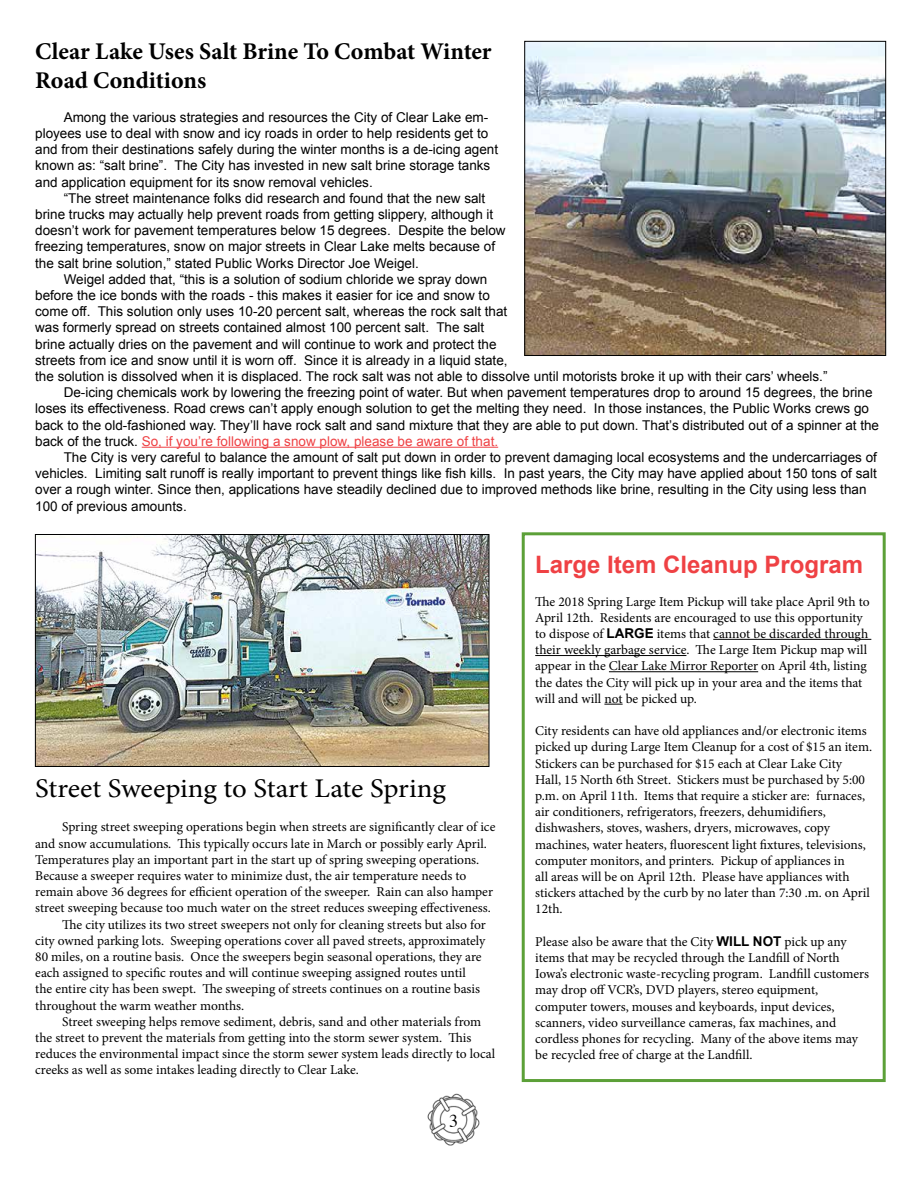
<style>
.page{position:relative;width:918px;height:1188px;background:#fff}
.page>*{position:absolute;margin:0;border:0;box-sizing:border-box;transform-origin:0 0}
.t1{font:27px "Minion Pro";letter-spacing:-.005em;color:#000;scale:1.07 1}
.t2{font:700 24px/28.8px "Minion Pro";color:#000}
.t3{font:700 24px "Arial";color:#ef4144}
.t4{font:18px "Times";color:#000}
.t5{font:13.5px/16.2px "Minion Pro";color:#000}
.t6{font:13.5px/16.2px "Arial";color:#000}
.t7{font:13.5px "Arial";color:#ef4144}
.s1{color:#000}
.s2{font-family:"Arial";font-weight:700}
</style>
<div class="page">
<img style="left:427px;top:1093px;width:53px;height:53px">
<hr style="left:142px;top:447px;width:356px;height:1px;background:#ef4144">
<img style="left:527px;top:43px;width:357px;height:311px">
<div style="left:525px;top:41px;width:361px;height:315px;border:1px solid #000"></div>
<img style="left:37px;top:536px;width:450px;height:229px">
<div style="left:35px;top:534px;width:454px;height:233px;border:1px solid #000"></div>
<hr style="left:713px;top:639px;width:158px;height:1px;background:#000">
<hr style="left:535px;top:655px;width:151px;height:1px;background:#000">
<hr style="left:609px;top:671px;width:149px;height:1px;background:#000">
<svg style="left:604px;top:704px;width:19px;height:1px"></svg>
<div style="left:522px;top:532px;width:364px;height:550px;border:3px solid #5ca038"></div>
<h2 class="t2" style="left:35px;top:36px;width:458px">Clear Lake Uses Salt Brine To Combat Winter<br>Road Conditions</h2>
<p class="t6" style="left:35px;top:109px;width:464px;text-indent:29px">Among the various strategies and resources the City of Clear Lake em&shy;ployees use to deal with snow and icy roads in order to help residents get to and from their destinations safely during the winter months is a de-icing agent known as: “salt brine”. The City has invested in new salt brine storage tanks and application equipment for its snow removal vehicles.</p>
<p class="t6" style="left:35px;top:190px;width:472px;text-indent:28px">“The street maintenance folks did research and found that the new salt brine trucks may actually help prevent roads from getting slippery, although it doesn’t work for pavement temperatures below 15 degrees. Despite the below freezing temperatures, snow on major streets in Clear Lake melts because of the salt brine solution,” stated Public Works Director Joe Weigel.</p>
<p class="t6" style="left:64px;top:271px;width:425px">Weigel added that, “this is a solution of sodium chloride we spray down</p>
<p class="t6" style="left:35px;top:287px;width:456px">before the ice bonds with the roads - this makes it easier for ice and snow to</p>
<p class="t6" style="left:35px;top:303px;width:474px">come off. This solution only uses 10-20 percent salt, whereas the rock salt that</p>
<p class="t6" style="left:35px;top:320px;width:451px">was formerly spread on streets contained almost 100 percent salt. The salt</p>
<p class="t6" style="left:35px;top:336px;width:463px">brine actually dries on the pavement and will continue to work and protect the</p>
<p class="t6" style="left:35px;top:352px;width:474px">streets from ice and snow until it is worn off. Since it is already in a liquid state,</p>
<p class="t6" style="left:35px;top:368px;width:794px">the solution is dissolved when it is displaced. The rock salt was not able to dissolve until motorists broke it up with their cars’ wheels.”</p>
<p class="t6" style="left:64px;top:384px;width:810px">De-icing chemicals work by lowering the freezing point of water. But when pavement temperatures drop to around 15 degrees, the brine</p>
<p class="t6" style="left:35px;top:401px;width:835px">loses its effectiveness. Road crews can’t apply enough solution to get the melting they need. In those instances, the Public Works crews go</p>
<p class="t6" style="left:35px;top:417px;width:845px">back to the old-fashioned way. They’ll have rock salt and sand mixture that they are able to put down. That’s distributed out of a spinner at the</p>
<p class="t7" style="left:35px;top:432px;width:465px"><span class="s1">back of the truck.</span> So, if you’re following a snow plow, please be aware of that.</p>
<p class="t6" style="left:64px;top:449px;width:815px">The City is very careful to balance the amount of salt put down in order to prevent damaging local ecosystems and the undercarriages of</p>
<p class="t6" style="left:35px;top:465px;width:843px">vehicles. Limiting salt runoff is really important to prevent things like fish kills. In past years, the City may have applied about 150 tons of salt</p>
<p class="t6" style="left:35px;top:482px;width:833px">over a rough winter. Since then, applications have steadily declined due to improved methods like brine, resulting in the City using less than</p>
<p class="t6" style="left:35px;top:498px;width:153px">100 of previous amounts.</p>
<h1 class="t1" style="left:35px;top:770px;width:385px">Street Sweeping to Start Late Spring</h1>
<p class="t5" style="left:62px;top:819px;width:435px">Spring street sweeping operations begin when streets are significantly clear of ice</p>
<p class="t5" style="left:35px;top:835px;width:453px">and snow accumulations. This typically occurs late in March or possibly early April.</p>
<p class="t5" style="left:35px;top:851px;width:446px">Temperatures play an important part in the start up of spring sweeping operations.</p>
<p class="t5" style="left:35px;top:868px;width:433px">Because a sweeper requires water to minimize dust, the air temperature needs to</p>
<p class="t5" style="left:35px;top:884px;width:459px">remain above 36 degrees for efficient operation of the sweeper. Rain can also hamper</p>
<p class="t5" style="left:35px;top:900px;width:457px">street sweeping because too much water on the street reduces sweeping effectiveness.</p>
<p class="t5" style="left:62px;top:916px;width:425px">The city utilizes its two street sweepers not only for cleaning streets but also for</p>
<p class="t5" style="left:35px;top:932px;width:452px">city owned parking lots. Sweeping operations cover all paved streets, approximately</p>
<p class="t5" style="left:35px;top:949px;width:448px">80 miles, on a routine basis. Once the sweepers begin seasonal operations, they are</p>
<p class="t5" style="left:35px;top:965px;width:432px">each assigned to specific routes and will continue sweeping assigned routes until</p>
<p class="t5" style="left:35px;top:981px;width:446px">the entire city has been swept. The sweeping of streets continues on a routine basis</p>
<p class="t5" style="left:35px;top:997px;width:211px">throughout the warm weather months.</p>
<p class="t5" style="left:62px;top:1013px;width:421px">Street sweeping helps remove sediment, debris, sand and other materials from</p>
<p class="t5" style="left:35px;top:1030px;width:438px">the street to prevent the materials from getting into the storm sewer system. This</p>
<p class="t5" style="left:35px;top:1046px;width:462px">reduces the environmental impact since the storm sewer system leads directly to local</p>
<p class="t5" style="left:35px;top:1062px;width:325px">creeks as well as some intakes leading directly to Clear Lake.</p>
<h3 class="t4" style="left:449px;top:1104px;width:10px">3</h3>
<h2 class="t3" style="left:535px;top:549px;width:330px">Large Item Cleanup Program</h2>
<p class="t5" style="left:535px;top:593px;width:336px">The 2018 Spring Large Item Pickup will take place April 9th to April 12th. Residents are encouraged to use this opportunity to dispose of <span class="s2">LARGE</span> items that cannot be discarded through their weekly garbage service. The Large Item Pickup map will appear in the Clear Lake Mirror Reporter on April 4th, listing the dates the City will pick up in your area and the items that will and will not be picked up.</p>
<p class="t5" style="left:535px;top:723px;width:338px">City residents can have old appliances and/or electronic items picked up during Large Item Cleanup for a cost of $15 an item.<br>Stickers can be purchased for $15 each at Clear Lake City<br>Hall, 15 North 6th Street. Stickers must be purchased by 5:00 p.m. on April 11th. Items that require a sticker are: furnaces, air conditioners, refrigerators, freezers, dehumidifiers, dishwashers, stoves, washers, dryers, microwaves, copy machines, water heaters, fluorescent light fixtures, televisions, computer monitors, and printers. Pickup of appliances in<br>all areas will be on April 12th. Please have appliances with stickers attached by the curb by no later than 7:30 .m. on April 12th.</p>
<p class="t5" style="left:535px;top:933px;width:335px">Please also be aware that the City <span class="s2">WILL NOT</span> pick up any items that may be recycled through the Landfill of North Iowa’s electronic waste-recycling program. Landfill customers may drop off VCR’s, DVD players, stereo equipment, computer towers, mouses and keyboards, input devices, scanners, video surveillance cameras, fax machines, and cordless phones for recycling. Many of the above items may be recycled free of charge at the Landfill.</p>
</div>
